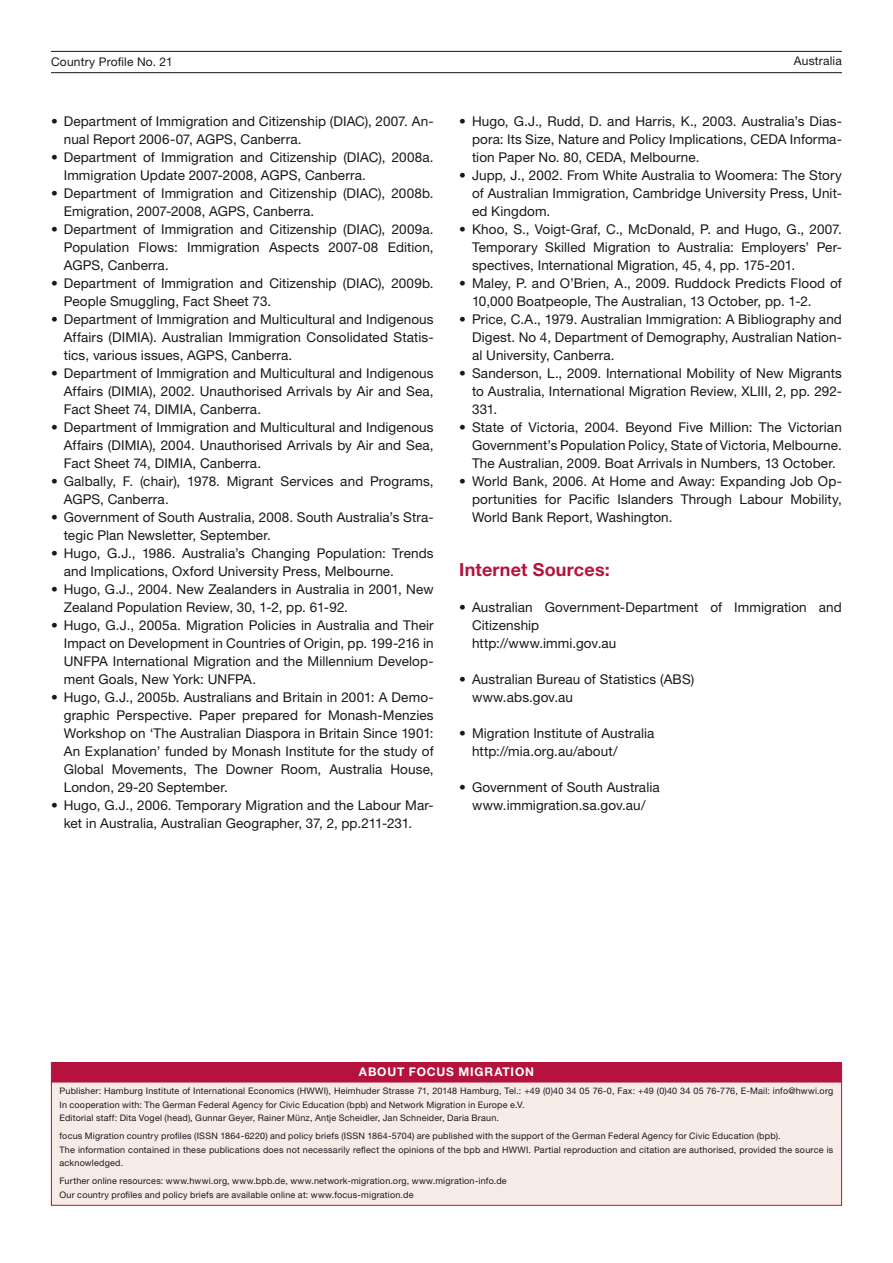
<style>
.page{position:relative;width:893px;height:1263px;background:#fff}
.page>*{position:absolute;margin:0;border:0;box-sizing:border-box;transform-origin:0 0}
.t1{font:700 18px "Helvetica Neue LT Pro";letter-spacing:.01em;color:#b5123e}
.t2{font:13.5px/18px "Helvetica Neue LT Pro";letter-spacing:.01em;color:#1a171c}
.t3{font:12px "Helvetica Neue LT Pro";letter-spacing:.015em;color:#1a171c}
.t4{font:700 12px "Helvetica Neue LT Pro";letter-spacing:.065em;color:#fff}
.t5{font:9px/13.5px "Helvetica Neue LT Pro";letter-spacing:.02em;color:#1a171c}
</style>
<div class="page">
<hr style="left:51px;top:51px;width:791px;height:1px;background:#1a171c">
<hr style="left:51px;top:72px;width:791px;height:1px;background:#1a171c">
<div style="left:51px;top:1062px;width:791px;height:20px;background:#b5123e"></div>
<div style="left:51px;top:1082px;width:791px;height:124px;background:#f7ebe8;border:1px solid #b5123e"></div>
<p class="t3" style="left:51px;top:54px;width:123px">Country Profile No. 21</p>
<p class="t3" style="left:794px;top:53px;width:50px">Australia</p>
<p class="t2" style="left:64px;top:112px;width:371px;text-indent:-13px">• Department of Immigration and Citizenship (DIAC), 2007. An&shy;nual Report 2006-07, AGPS, Canberra.</p>
<p class="t2" style="left:64px;top:148px;width:371px;text-indent:-13px">• Department of Immigration and Citizenship (DIAC), 2008a.<br>Immigration Update 2007-2008, AGPS, Canberra.</p>
<p class="t2" style="left:64px;top:184px;width:371px;text-indent:-13px">• Department of Immigration and Citizenship (DIAC), 2008b.<br>Emigration, 2007-2008, AGPS, Canberra.</p>
<p class="t2" style="left:64px;top:220px;width:371px;text-align:justify;text-indent:-13px">• Department of Immigration and Citizenship (DIAC), 2009a.<br>Population Flows: Immigration Aspects 2007-08 Edition, AGPS, Canberra.</p>
<p class="t2" style="left:64px;top:274px;width:371px;text-indent:-13px">• Department of Immigration and Citizenship (DIAC), 2009b.<br>People Smuggling, Fact Sheet 73.</p>
<p class="t2" style="left:64px;top:310px;width:371px;text-align:justify;text-indent:-13px">• Department of Immigration and Multicultural and Indigenous Affairs (DIMIA). Australian Immigration Consolidated Statis&shy;tics, various issues, AGPS, Canberra.</p>
<p class="t2" style="left:64px;top:364px;width:371px;text-align:justify;text-indent:-13px">• Department of Immigration and Multicultural and Indigenous Affairs (DIMIA), 2002. Unauthorised Arrivals by Air and Sea, Fact Sheet 74, DIMIA, Canberra.</p>
<p class="t2" style="left:64px;top:418px;width:371px;text-align:justify;text-indent:-13px">• Department of Immigration and Multicultural and Indigenous Affairs (DIMIA), 2004. Unauthorised Arrivals by Air and Sea, Fact Sheet 74, DIMIA, Canberra.</p>
<p class="t2" style="left:64px;top:472px;width:371px;text-indent:-13px">• Galbally, F. (chair), 1978. Migrant Services and Programs,<br>AGPS, Canberra.</p>
<p class="t2" style="left:64px;top:508px;width:371px;text-indent:-13px">• Government of South Australia, 2008. South Australia’s Stra&shy;tegic Plan Newsletter, September.</p>
<p class="t2" style="left:64px;top:544px;width:371px;text-indent:-13px">• Hugo, G.J., 1986. Australia’s Changing Population: Trends and Implications, Oxford University Press, Melbourne.</p>
<p class="t2" style="left:64px;top:580px;width:371px;text-indent:-13px">• Hugo, G.J., 2004. New Zealanders in Australia in 2001, New<br>Zealand Population Review, 30, 1-2, pp. 61-92.</p>
<p class="t2" style="left:64px;top:616px;width:371px;text-align:justify;text-indent:-13px">• Hugo, G.J., 2005a. Migration Policies in Australia and Their Impact on Development in Countries of Origin, pp. 199-216 in UNFPA International Migration and the Millennium Develop&shy;ment Goals, New York: UNFPA.</p>
<p class="t2" style="left:64px;top:688px;width:371px;text-align:justify;text-indent:-13px">• Hugo, G.J., 2005b. Australians and Britain in 2001: A Demo&shy;graphic Perspective. Paper prepared for Monash-Menzies Workshop on ‘The Australian Diaspora in Britain Since 1901:<br>An Explanation’ funded by Monash Institute for the study of Global Movements, The Downer Room, Australia House, London, 29-20 September.</p>
<p class="t2" style="left:64px;top:796px;width:371px;text-indent:-13px">• Hugo, G.J., 2006. Temporary Migration and the Labour Mar&shy;ket in Australia, Australian Geographer, 37, 2, pp.211-231.</p>
<p class="t2" style="left:472px;top:112px;width:371px;text-align:justify;text-indent:-13px">• Hugo, G.J., Rudd, D. and Harris, K., 2003. Australia’s Dias&shy;pora: Its Size, Nature and Policy Implications, CEDA Informa&shy;tion Paper No. 80, CEDA, Melbourne.</p>
<p class="t2" style="left:472px;top:166px;width:371px;text-align:justify;text-indent:-13px">• Jupp, J., 2002. From White Australia to Woomera: The Story of Australian Immigration, Cambridge University Press, Unit&shy;ed Kingdom.</p>
<p class="t2" style="left:472px;top:220px;width:371px;text-align:justify;text-indent:-13px">• Khoo, S., Voigt-Graf, C., McDonald, P. and Hugo, G., 2007.<br>Temporary Skilled Migration to Australia: Employers’ Per&shy;spectives, International Migration, 45, 4, pp. 175-201.</p>
<p class="t2" style="left:472px;top:274px;width:371px;text-indent:-13px">• Maley, P. and O’Brien, A., 2009. Ruddock Predicts Flood of<br>10,000 Boatpeople, The Australian, 13 October, pp. 1-2.</p>
<p class="t2" style="left:472px;top:310px;width:371px;text-align:justify;text-indent:-13px">• Price, C.A., 1979. Australian Immigration: A Bibliography and Digest. No 4, Department of Demography, Australian Nation&shy;al University, Canberra.</p>
<p class="t2" style="left:472px;top:364px;width:371px;text-align:justify;text-indent:-13px">• Sanderson, L., 2009. International Mobility of New Migrants to Australia, International Migration Review, XLIII, 2, pp. 292- 331.</p>
<p class="t2" style="left:472px;top:418px;width:371px;text-align:justify;text-indent:-13px">• State of Victoria, 2004. Beyond Five Million: The Victorian Government’s Population Policy, State of Victoria, Melbourne.<br>The Australian, 2009. Boat Arrivals in Numbers, 13 October.</p>
<p class="t2" style="left:472px;top:472px;width:371px;text-align:justify;text-indent:-13px">• World Bank, 2006. At Home and Away: Expanding Job Op&shy;portunities for Pacific Islanders Through Labour Mobility, World Bank Report, Washington.</p>
<h1 class="t1" style="left:459px;top:558px;width:152px">Internet Sources:</h1>
<p class="t2" style="left:472px;top:598px;width:371px;text-indent:-13px">• Australian Government-Department of Immigration and<br>Citizenship<br>http://www.immi.gov.au</p>
<p class="t2" style="left:472px;top:670px;width:224px;text-indent:-13px">• Australian Bureau of Statistics (ABS) www.abs.gov.au</p>
<p class="t2" style="left:472px;top:724px;width:184px;text-indent:-13px">• Migration Institute of Australia http://mia.org.au/about/</p>
<p class="t2" style="left:459px;top:778px;width:202px;text-align:center">• Government of South Australia www.immigration.sa.gov.au/</p>
<p class="t4" style="left:359px;top:1064px;width:177px">ABOUT FOCUS MIGRATION</p>
<p class="t5" style="left:60px;top:1084px;width:775px">Publisher: Hamburg Institute of International Economics (HWWI), Heimhuder Strasse 71, 20148 Hamburg, Tel.: +49 (0)40 34 05 76-0, Fax: +49 (0)40 34 05 76-776, E-Mail: info@hwwi.org<br>In cooperation with: The German Federal Agency for Civic Education (bpb) and Network Migration in Europe e.V.<br>Editorial staff: Dita Vogel (head), Gunnar Geyer, Rainer Münz, Antje Scheidler, Jan Schneider, Daria Braun.</p>
<p class="t5" style="left:60px;top:1129px;width:775px">focus Migration country profiles (ISSN 1864-6220) and policy briefs (ISSN 1864-5704) are published with the support of the German Federal Agency for Civic Education (bpb).<br>The information contained in these publications does not necessarily reflect the opinions of the bpb and HWWI. Partial reproduction and citation are authorised, provided the source is acknowledged.</p>
<p class="t5" style="left:60px;top:1174px;width:449px">Further online resources: www.hwwi.org, www.bpb.de, www.network-migration.org, www.migration-info.de<br>Our country profiles and policy briefs are available online at: www.focus-migration.de</p>
</div>
